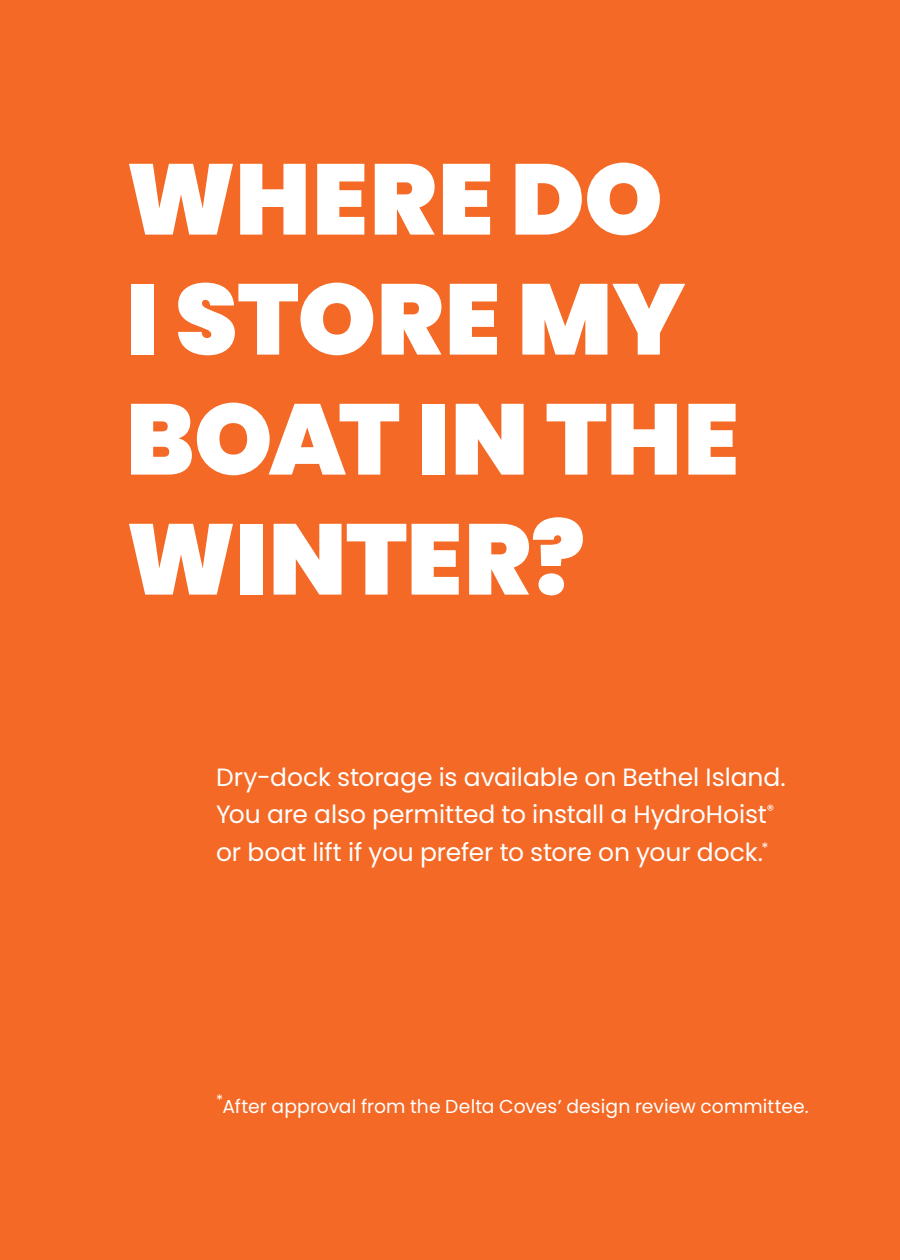
<style>
.page{position:relative;width:900px;height:1260px;background:#f36925}
.page>*{position:absolute;margin:0;border:0;box-sizing:border-box;transform-origin:0 0}
.t1{font:900 100px/120px "Poppins";letter-spacing:-.005em;color:#fff}
.t2{font:25px/37.5px "Poppins";letter-spacing:-.005em;color:#fff}
.t3{font:18.75px "Poppins";letter-spacing:.005em;color:#fff}
</style>
<div class="page">
<h1 class="t1" style="left:126px;top:140px;width:615px">WHERE DO<br>I STORE MY<br>BOAT IN THE<br>WINTER?</h1>
<p class="t2" style="left:216px;top:758px;width:571px">Dry-dock storage is available on Bethel Island.<br>You are also permitted to install a HydroHoist<sup>® </sup>or boat lift if you prefer to store on your dock.<sup>*</sup></p>
<p class="t3" style="left:216px;top:1096px;width:594px"><sup>*</sup>After approval from the Delta Coves’ design review committee.</p>
</div>
